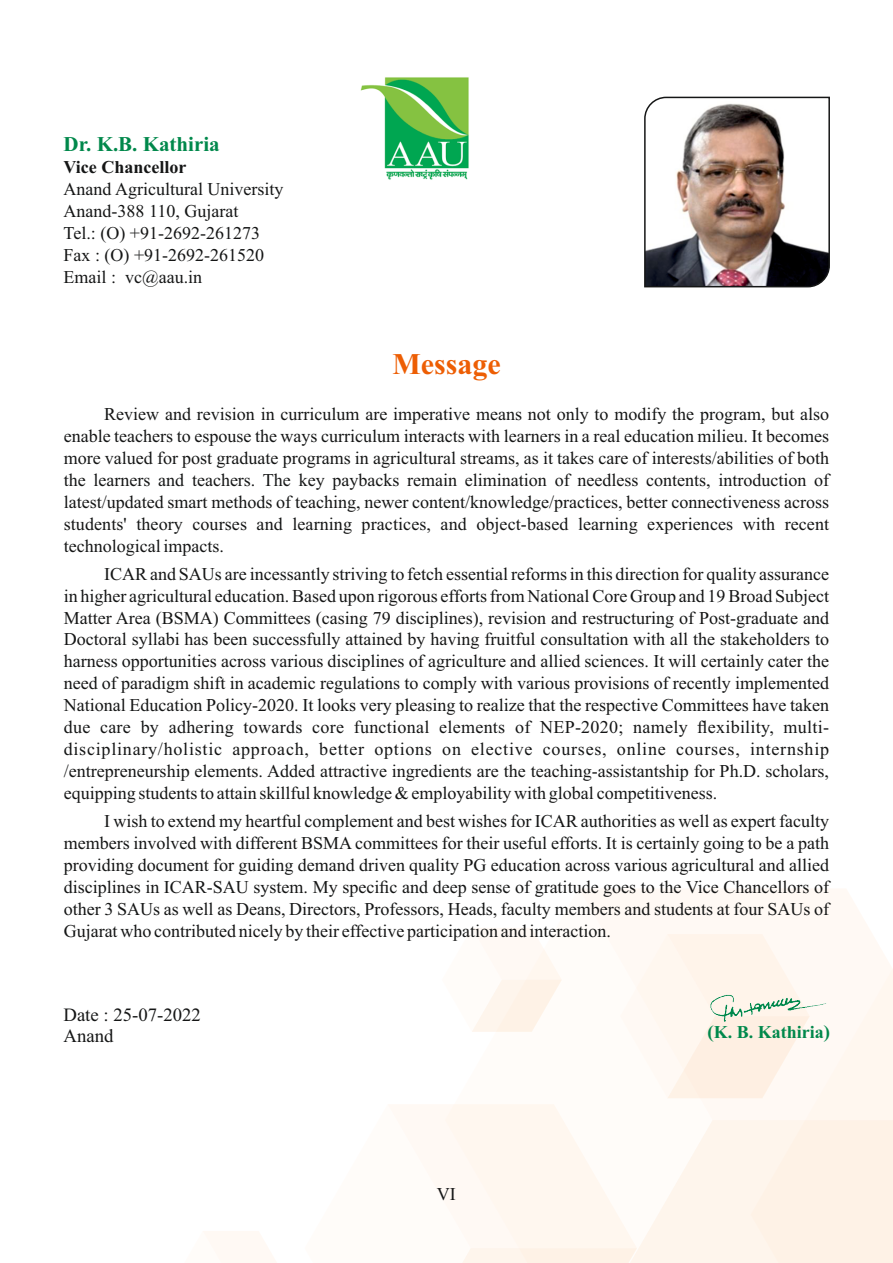
<style>
.page{position:relative;width:893px;height:1263px;background:#fff}
.page>*{position:absolute;margin:0;border:0;box-sizing:border-box;transform-origin:0 0}
.t1{font:700 30px "Times New Roman";color:#ed5e04}
.t2{font:700 21px "Times New Roman";color:#00884b}
.t3{font:18.75px/20.7px "Times New Roman";color:#151616}
.t4{font:18px/21.9px "Times New Roman";color:#151616;text-align:justify}
.t5{font:700 18px "Times New Roman";color:#151616}
.t6{font:700 18px "Times New Roman";color:#00884b}
.s1{font-size:18.75px}
</style>
<div class="page">
<div style="left:580px;top:889px;width:313px;height:215px;background:#fff9f4"></div>
<svg style="left:472px;top:928px;width:90px;height:104px"></svg>
<svg style="left:203px;top:1231px;width:73px;height:32px"></svg>
<svg style="left:389px;top:1104px;width:504px;height:159px"></svg>
<svg style="left:620px;top:934px;width:190px;height:164px"></svg>
<img style="left:360px;top:77px;width:109px;height:103px">
<img style="left:644px;top:96px;width:186px;height:192px">
<img style="left:702px;top:983px;width:129px;height:41px">
<p class="t2" style="left:64px;top:136px;width:158px">Dr. K.B. Kathiria</p>
<p class="t5" style="left:64px;top:161px;width:124px">Vice Chancellor</p>
<p class="t4" style="left:64px;top:180px;width:221px;text-align:left">Anand Agricultural University<br>Anand-388 110, Gujarat<br>Tel.: (O) +91-2692-261273<br>Fax : (O) +91-2692-261520<br>Email : vc@aau.in</p>
<h1 class="t1" style="left:392px;top:354px;width:110px">Message</h1>
<p class="t4" style="left:64px;top:405px;width:767px;text-indent:41px">Review and revision in curriculum are imperative means not only to modify the program, but also enable teachers to espouse the ways curriculum interacts with learners in a real education milieu. It becomes more valued for post graduate programs in agricultural streams, as it takes care of interests/abilities of both the learners and teachers. The key paybacks remain elimination of needless contents, introduction of latest/updated smart methods of teaching, newer content/knowledge/practices, better connectiveness across students' theory courses and learning practices, and object-based learning experiences with recent technological impacts.</p>
<p class="t4" style="left:64px;top:564px;width:767px;text-indent:41px">ICAR and SAUs are incessantly striving to fetch essential reforms in this direction for quality assurance in higher agricultural education. Based upon rigorous efforts from National Core Group and 19 Broad Subject Matter Area (BSMA) Committees (casing 79 disciplines), revision and restructuring of Post-graduate and Doctoral syllabi has been successfully attained by having fruitful consultation with all the stakeholders to harness opportunities across various disciplines of agriculture and allied sciences. It will certainly cater the need of paradigm shift in academic regulations to comply with various provisions of recently implemented National Education Policy-2020. It looks very pleasing to realize that the respective Committees have taken due care by adhering towards core functional elements of NEP-2020; namely flexibility, multi&shy;disciplinary/holistic approach, better options on elective courses, online courses, internship /entrepreneurship elements. Added attractive ingredients are the teaching-assistantship for Ph.D. scholars, equipping students to attain skillful knowledge &amp; employability with global competitiveness.</p>
<p class="t4" style="left:64px;top:812px;width:767px;text-indent:41px">I wish to extend my heartful complement and best wishes for ICAR authorities as well as expert faculty members involved with different BSMA committees for their useful efforts. It is certainly going to be a path providing document for guiding demand driven quality PG education across various agricultural and allied disciplines in ICAR-SAU system. My specific and deep sense of gratitude goes to the Vice Chancellors of other 3 SAUs as well as Deans, Directors, Professors, Heads, faculty members and students at four SAUs of Gujarat who contributed nicely by their effective participation and interaction.</p>
<p class="t3" style="left:63px;top:1006px;width:139px">Date : 25-07-2022<br>Anand</p>
<p class="t4" style="left:437px;top:1185px;width:20px">VI</p>
<p class="t6" style="left:707px;top:1026px;width:124px"><span class="s1">(</span>K. B. Kathiria<span class="s1">)</span></p>
</div>
